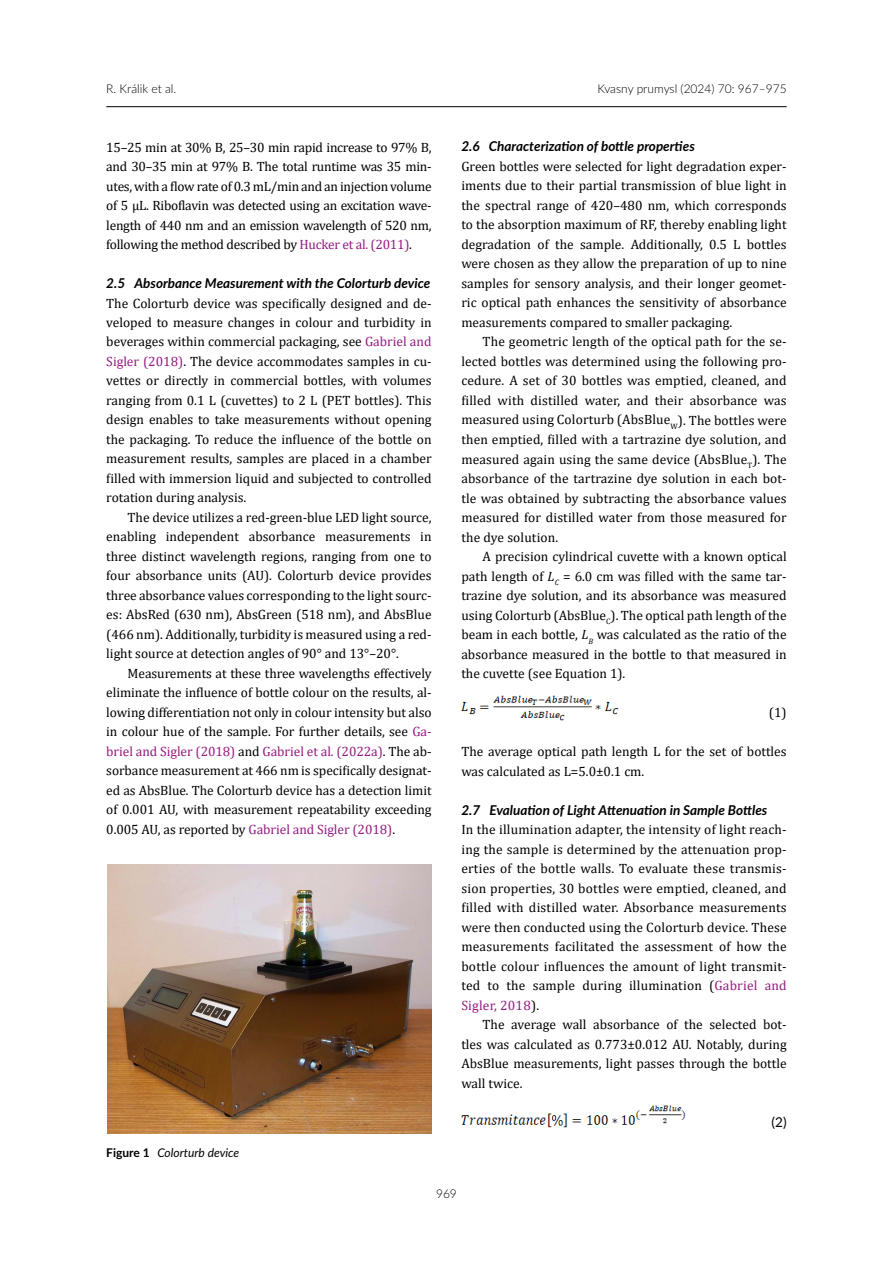
<style>
.page{position:relative;width:893px;height:1263px;background:#fff}
.page>*{position:absolute;margin:0;border:0;box-sizing:border-box;transform-origin:0 0}
.t1{font:13.5px/19.5px "Cambria";color:#000;text-align:justify}
.t2{font:italic 700 13.5px "Lato";color:#000}
.t3{font:13.5px "Lato";color:#000}
.t4{font:300 12px "Lato";color:#000}
.t5{font:italic 12px "Lato";color:#000}
.s1{color:#951b81}
.s2{font-weight:700;font-style:normal}
.s3{font-style:italic}
</style>
<div class="page">
<hr style="left:106px;top:106px;width:681px;height:1px;background:#000">
<img style="left:107px;top:864px;width:325px;height:269px">
<img style="left:461px;top:695px;width:157px;height:26px">
<img style="left:461px;top:1105px;width:225px;height:22px">
<p class="t4" style="left:106px;top:80px;width:72px">R. Králik et al.</p>
<p class="t4" style="left:597px;top:80px;width:191px">Kvasny prumysl (2024) 70: 967–975</p>
<p class="t1" style="left:106px;top:137px;width:327px">15–25 min at 30% B, 25–30 min rapid increase to 97% B, and 30–35 min at 97% B. The total runtime was 35 min&shy;utes, with a flow rate of 0.3 mL/min and an injection volume of 5 μL. Riboflavin was detected using an excitation wave&shy;length of 440 nm and an emission wavelength of 520 nm, following the method described by <span class="s1">Hucker et al. (2011)</span>.</p>
<p class="t2" style="left:106px;top:273px;width:326px">2.5 Absorbance Measurement with the Colorturb device</p>
<p class="t1" style="left:106px;top:293px;width:327px">The Colorturb device was specifically designed and de&shy;veloped to measure changes in colour and turbidity in beverages within commercial packaging, see <span class="s1">Gabriel and Sigler (2018)</span>. The device accommodates samples in cu&shy;vettes or directly in commercial bottles, with volumes ranging from 0.1 L (cuvettes) to 2 L (PET bottles). This design enables to take measurements without opening the packaging. To reduce the influence of the bottle on measurement results, samples are placed in a chamber filled with immersion liquid and subjected to controlled rotation during analysis.</p>
<p class="t1" style="left:106px;top:507px;width:327px;text-indent:21px">The device utilizes a red-green-blue LED light source, enabling independent absorbance measurements in three distinct wavelength regions, ranging from one to four absorbance units (AU). Colorturb device provides three absorbance values corresponding to the light sourc&shy;es: AbsRed (630 nm), AbsGreen (518 nm), and AbsBlue (466 nm). Additionally, turbidity is measured using a red&shy;light source at detection angles of 90° and 13°–20°.</p>
<p class="t1" style="left:106px;top:663px;width:327px;text-indent:21px">Measurements at these three wavelengths effectively eliminate the influence of bottle colour on the results, al&shy;lowing differentiation not only in colour intensity but also in colour hue of the sample. For further details, see <span class="s1">Ga&shy;briel and Sigler (2018)</span> and <span class="s1">Gabriel et al. (2022a)</span>. The ab&shy;sorbance measurement at 466 nm is specifically designat&shy;ed as AbsBlue. The Colorturb device has a detection limit of 0.001 AU, with measurement repeatability exceeding 0.005 AU, as reported by <span class="s1">Gabriel and Sigler (2018)</span>.</p>
<p class="t5" style="left:106px;top:1144px;width:135px"><span class="s2">Figure 1</span> Colorturb device</p>
<p class="t2" style="left:461px;top:136px;width:235px">2.6 Characterization of bottle properties</p>
<p class="t1" style="left:461px;top:156px;width:327px">Green bottles were selected for light degradation exper&shy;iments due to their partial transmission of blue light in the spectral range of 420–480 nm, which corresponds to the absorption maximum of RF, thereby enabling light degradation of the sample. Additionally, 0.5 L bottles were chosen as they allow the preparation of up to nine samples for sensory analysis, and their longer geomet&shy;ric optical path enhances the sensitivity of absorbance measurements compared to smaller packaging.</p>
<p class="t1" style="left:461px;top:332px;width:327px;text-indent:21px">The geometric length of the optical path for the se&shy;lected bottles was determined using the following pro&shy;cedure. A set of 30 bottles was emptied, cleaned, and filled with distilled water, and their absorbance was measured using Colorturb (AbsBlue<sub>W</sub>). The bottles were then emptied, filled with a tartrazine dye solution, and measured again using the same device (AbsBlue<sub>T</sub>). The absorbance of the tartrazine dye solution in each bot&shy;tle was obtained by subtracting the absorbance values measured for distilled water from those measured for the dye solution.</p>
<p class="t1" style="left:461px;top:547px;width:327px;text-indent:21px">A precision cylindrical cuvette with a known optical path length of <span class="s3">L</span><sub>C</sub> = 6.0 cm was filled with the same tar&shy;trazine dye solution, and its absorbance was measured using Colorturb (AbsBlue<sub>C</sub>). The optical path length of the beam in each bottle, <span class="s3">L</span><sub>B</sub> was calculated as the ratio of the absorbance measured in the bottle to that measured in the cuvette (see Equation 1).</p>
<p class="t1" style="left:769px;top:703px;width:19px">(1)</p>
<p class="t1" style="left:461px;top:742px;width:327px">The average optical path length L for the set of bottles was calculated as L=5.0±0.1 cm.</p>
<p class="t2" style="left:461px;top:800px;width:308px">2.7 Evaluation of Light Attenuation in Sample Bottles</p>
<p class="t1" style="left:461px;top:820px;width:327px">In the illumination adapter, the intensity of light reach&shy;ing the sample is determined by the attenuation prop&shy;erties of the bottle walls. To evaluate these transmis&shy;sion properties, 30 bottles were emptied, cleaned, and filled with distilled water. Absorbance measurements were then conducted using the Colorturb device. These measurements facilitated the assessment of how the bottle colour influences the amount of light transmit&shy;ted to the sample during illumination (<span class="s1">Gabriel and Sigler, 2018</span>).</p>
<p class="t1" style="left:461px;top:1014px;width:327px;text-indent:21px">The average wall absorbance of the selected bot&shy;tles was calculated as 0.773±0.012 AU. Notably, during AbsBlue measurements, light passes through the bottle wall twice.</p>
<p class="t3" style="left:772px;top:1112px;width:17px">(2)</p>
<p class="t4" style="left:436px;top:1185px;width:22px">969</p>
</div>
